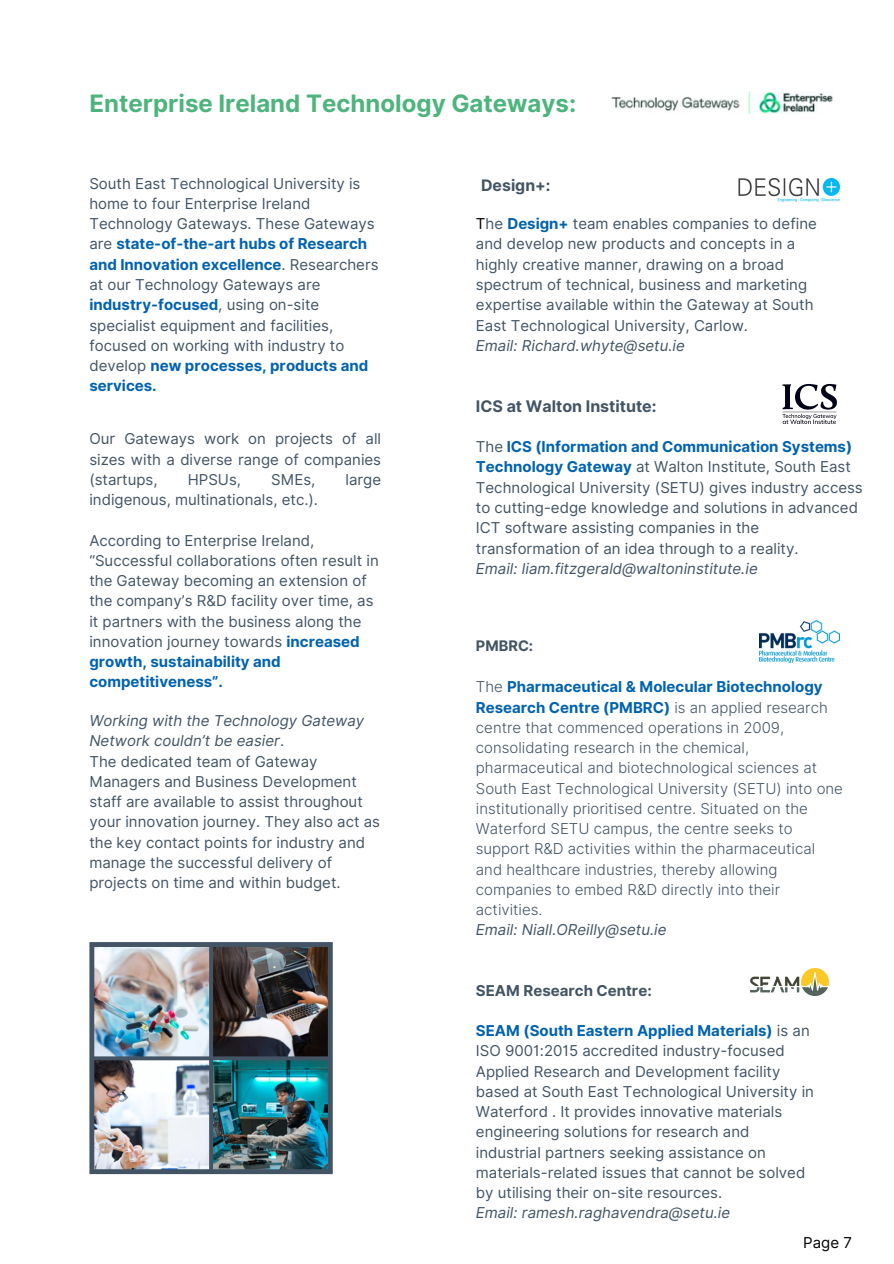
<style>
.page{position:relative;width:894px;height:1264px;background:#fff}
.page>*{position:absolute;margin:0;border:0;box-sizing:border-box;transform-origin:0 0}
.t1{font:700 24px "Inter";color:#4eb47d}
.t2{font:700 16.05px "Inter";color:#435465}
.t3{font:700 15.9px "Inter";color:#435465}
.t4{font:15px/20.2px "Inter";color:#435465}
.t5{font:300 15px/20.2px "Inter";color:#435465}
.t6{font:italic 15px/20.2px "Inter";color:#435465}
.t7{font:700 15px "Inter";color:#435465}
.t8{font:15px "Inter";color:#000}
.t9{font:700 14.55px "Inter";color:#435465}
.s1{font-weight:700;color:#0062af}
.s2{font-style:normal}
.s3{color:#000}
</style>
<div class="page">
<img style="left:759px;top:620px;width:79px;height:42px">
<img style="left:750px;top:968px;width:78px;height:27px">
<img style="left:738px;top:178px;width:100px;height:23px">
<img style="left:782px;top:384px;width:55px;height:40px">
<img style="left:611px;top:91px;width:222px;height:23px">
<img style="left:89px;top:942px;width:243px;height:232px">
<p class="t1" style="left:89px;top:89px;width:488px">Enterprise Ireland Technology Gateways:</p>
<p class="t4" style="left:89px;top:173px;width:291px">South East Technological University is home to four Enterprise Ireland Technology Gateways. These Gateways are <span class="s1">state-of-the-art hubs of Research and Innovation excellence</span>. Researchers at our Technology Gateways are <span class="s1">industry-focused</span>, using on-site specialist equipment and facilities, focused on working with industry to develop <span class="s1">new processes, products and services.</span></p>
<p class="t4" style="left:89px;top:428px;width:293px;text-align:justify">Our Gateways work on projects of all sizes with a diverse range of companies (startups,</p>
<p class="t4" style="left:188px;top:469px;width:55px">HPSUs,</p>
<p class="t4" style="left:271px;top:469px;width:46px">SMEs,</p>
<p class="t4" style="left:345px;top:469px;width:37px">large</p>
<p class="t4" style="left:89px;top:489px;width:230px">indigenous, multinationals, etc.).</p>
<h3 class="t4" style="left:89px;top:530px;width:291px">According to Enterprise Ireland, “Successful collaborations often result in the Gateway becoming an extension of the company’s R&amp;D facility over time, as it partners with the business along the innovation journey towards <span class="s1">increased growth, sustainability and competitiveness”.</span></h3>
<p class="t6" style="left:89px;top:710px;width:276px">Working with the Technology Gateway<br>Network couldn’t be easier<span class="s2">.</span></p>
<p class="t4" style="left:89px;top:751px;width:292px">The dedicated team of Gateway Managers and Business Development staff are available to assist throughout your innovation journey. They also act as the key contact points for industry and manage the successful delivery of projects on time and within budget.</p>
<h2 class="t3" style="left:481px;top:176px;width:71px">Design+:</h2>
<p class="t4" style="left:476px;top:214px;width:342px"><span class="s3">T</span>he <span class="s1">Design+</span> team enables companies to define and develop new products and concepts in a highly creative manner, drawing on a broad spectrum of technical, business and marketing expertise available within the Gateway at South East Technological University, Carlow.</p>
<p class="t6" style="left:476px;top:335px;width:210px">Email: Richard.whyte@setu.ie</p>
<p class="t2" style="left:476px;top:396px;width:182px">ICS at Walton Institute:</p>
<p class="t4" style="left:476px;top:436px;width:388px">The <span class="s1">ICS (Information and Communication Systems)<br>Technology Gateway</span> at Walton Institute, South East Technological University (SETU) gives industry access to cutting-edge knowledge and solutions in advanced ICT software assisting companies in the transformation of an idea through to a reality.</p>
<h3 class="t6" style="left:476px;top:558px;width:283px">Email: liam.fitzgerald@waltoninstitute.ie</h3>
<h1 class="t9" style="left:476px;top:636px;width:59px">PMBRC:</h1>
<p class="t5" style="left:476px;top:676px;width:368px">The <span class="s1">Pharmaceutical &amp; Molecular Biotechnology Research Centre (PMBRC)</span> is an applied research centre that commenced operations in 2009, consolidating research in the chemical, pharmaceutical and biotechnological sciences at South East Technological University (SETU) into one institutionally prioritised centre. Situated on the Waterford SETU campus, the centre seeks to support R&amp;D activities within the pharmaceutical and healthcare industries, thereby allowing companies to embed R&amp;D directly into their activities.</p>
<p class="t6" style="left:476px;top:919px;width:192px">Email: Niall.OReilly@setu.ie</p>
<p class="t7" style="left:476px;top:981px;width:177px">SEAM Research Centre:</p>
<p class="t4" style="left:476px;top:1020px;width:339px"><span class="s1">SEAM (South Eastern Applied Materials)</span> is an ISO 9001:2015 accredited industry-focused Applied Research and Development facility based at South East Technological University in Waterford . It provides innovative materials engineering solutions for research and industrial partners seeking assistance on materials-related issues that cannot be solved by utilising their on-site resources.</p>
<p class="t6" style="left:476px;top:1202px;width:256px">Email: ramesh.raghavendra@setu.ie</p>
<p class="t8" style="left:803px;top:1233px;width:50px">Page 7</p>
</div>
